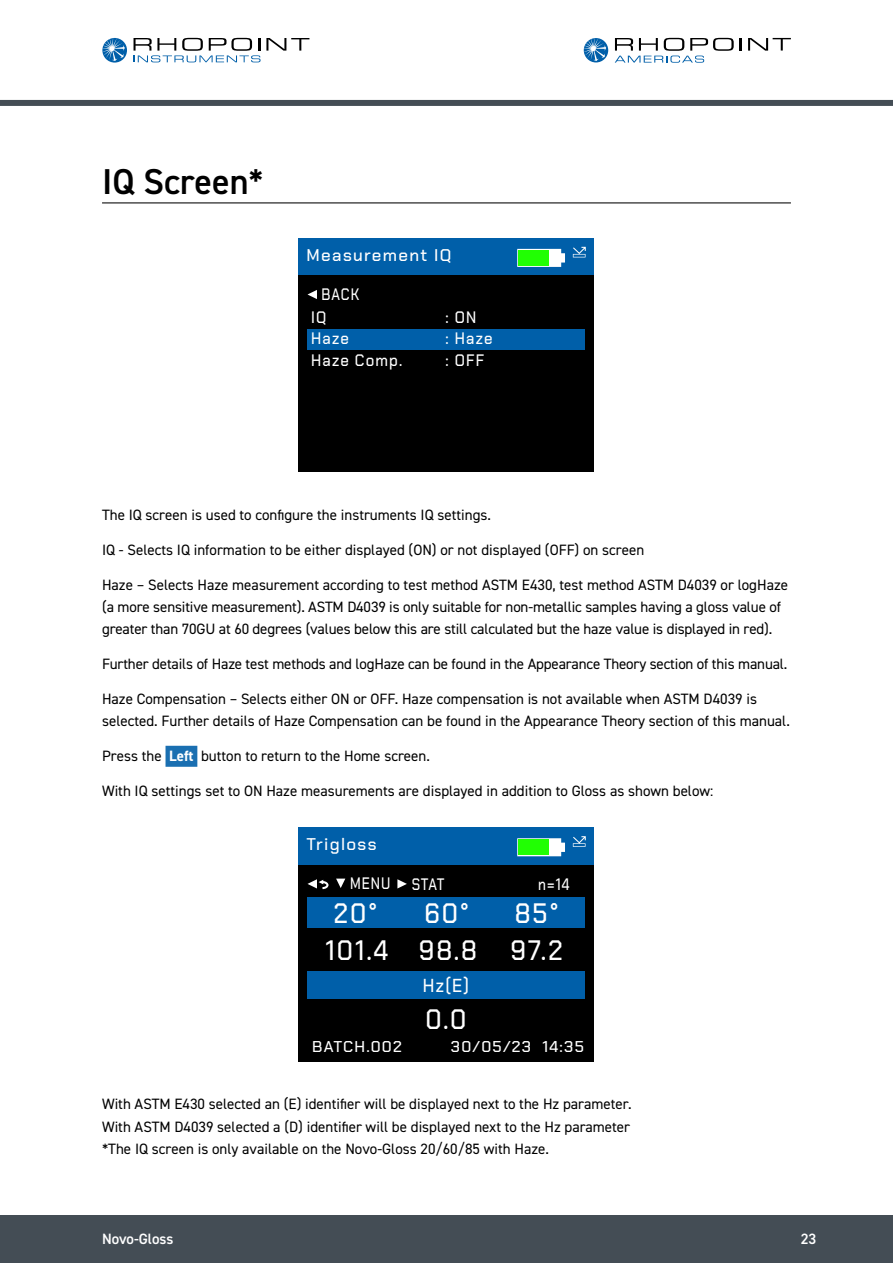
<style>
.page{position:relative;width:893px;height:1263px;background:#fff}
.page>*{position:absolute;margin:0;border:0;box-sizing:border-box;transform-origin:0 0}
.t1{font:600 36px "DIN2014";color:#000}
.t2{font:500 28.05px "Chakra Petch";letter-spacing:.08em;color:#fff;scale:.91 1}
.t3{font:500 18.75px "Chakra Petch";color:#fff;scale:.91 1}
.t4{font:500 16.95px "Chakra Petch";letter-spacing:.08em;color:#fff}
.t5{font:500 16.65px "Chakra Petch";letter-spacing:.08em;color:#fff;scale:.9 1}
.t6{font:500 16.65px/22.2px "Chakra Petch";letter-spacing:.08em;color:#fff;scale:.82 1}
.t7{font:500 15.6px "Chakra Petch";letter-spacing:.08em;color:#fff}
.t8{font:15px/22.2px "DIN2014";color:#000}
.t9{font:600 15px "DIN2014";color:#fff}
.s1{font-weight:700;color:#fff}
</style>
<div class="page">
<div style="left:0;top:100px;width:893px;height:6px;background:#444d55"></div>
<div style="left:0;top:1215px;width:893px;height:48px;background:#444d55"></div>
<svg style="left:740px;top:38px;width:2px;height:13px"></svg>
<svg style="left:748px;top:38px;width:43px;height:13px"></svg>
<div style="left:584px;top:38px;width:24px;height:24px;background:#005fa9;border-radius:50%"></div>
<svg style="left:584px;top:38px;width:22px;height:23px"></svg>
<svg style="left:615px;top:38px;width:119px;height:25px"></svg>
<svg style="left:102px;top:38px;width:25px;height:25px"></svg>
<svg style="left:133px;top:38px;width:176px;height:24px"></svg>
<svg style="left:102px;top:38px;width:23px;height:23px"></svg>
<hr style="left:102px;top:202px;width:689px;height:1px;background:#000">
<div style="left:166px;top:746px;width:31px;height:21px;background:#1a6fb1"></div>
<div style="left:299px;top:238px;width:295px;height:37px;background:#005fa9"></div>
<div style="left:299px;top:280px;width:295px;height:192px;background:#000"></div>
<div style="left:299px;top:275px;width:295px;height:5px;background:#000"></div>
<div style="left:307px;top:329px;width:278px;height:21px;background:#005fa9"></div>
<svg style="left:307px;top:290px;width:10px;height:9px"></svg>
<svg style="left:517px;top:249px;width:48px;height:18px"></svg>
<div style="left:519px;top:250px;width:30px;height:16px;background:#21ff03"></div>
<svg style="left:573px;top:247px;width:13px;height:10px"></svg>
<div style="left:299px;top:827px;width:295px;height:38px;background:#005fa9"></div>
<div style="left:299px;top:870px;width:295px;height:191px;background:#000"></div>
<div style="left:299px;top:865px;width:295px;height:5px;background:#000"></div>
<div style="left:307px;top:897px;width:278px;height:30px;background:#005fa9"></div>
<div style="left:308px;top:971px;width:277px;height:28px;background:#005fa9"></div>
<svg style="left:517px;top:838px;width:48px;height:18px"></svg>
<div style="left:519px;top:840px;width:30px;height:15px;background:#21ff03"></div>
<svg style="left:573px;top:836px;width:13px;height:11px"></svg>
<svg style="left:336px;top:878px;width:9px;height:10px"></svg>
<svg style="left:397px;top:879px;width:10px;height:9px"></svg>
<svg style="left:307px;top:879px;width:21px;height:10px"></svg>
<h1 class="t1" style="left:102px;top:165px;width:163px">IQ Screen*</h1>
<p class="t4" style="left:307px;top:248px;width:146px">Measurement IQ</p>
<p class="t6" style="left:311px;top:285px;width:60px;text-indent:10px">BACK<br>IQ</p>
<p class="t5" style="left:445px;top:311px;width:36px">: ON</p>
<p class="t5" style="left:311px;top:333px;width:43px">Haze</p>
<p class="t5" style="left:445px;top:333px;width:54px">: Haze</p>
<p class="t5" style="left:311px;top:354px;width:103px">Haze Comp.</p>
<p class="t5" style="left:445px;top:354px;width:44px">: OFF</p>
<p class="t8" style="left:102px;top:504px;width:390px">The IQ screen is used to configure the instruments IQ settings.</p>
<p class="t8" style="left:102px;top:539px;width:544px">IQ - Selects IQ information to be either displayed (ON) or not displayed (OFF) on screen</p>
<p class="t8" style="left:102px;top:574px;width:687px">Haze – Selects Haze measurement according to test method ASTM E430, test method ASTM D4039 or logHaze (a more sensitive measurement). ASTM D4039 is only suitable for non-metallic samples having a gloss value of greater than 70GU at 60 degrees (values below this are still calculated but the haze value is displayed in red).</p>
<p class="t8" style="left:102px;top:653px;width:687px">Further details of Haze test methods and logHaze can be found in the Appearance Theory section of this manual.</p>
<p class="t8" style="left:102px;top:688px;width:689px">Haze Compensation – Selects either ON or OFF. Haze compensation is not available when ASTM D4039 is selected. Further details of Haze Compensation can be found in the Appearance Theory section of this manual.</p>
<p class="t8" style="left:102px;top:745px;width:329px">Press the <span class="s1">Left</span> button to return to the Home screen.</p>
<p class="t8" style="left:102px;top:780px;width:613px">With IQ settings set to ON Haze measurements are displayed in addition to Gloss as shown below:</p>
<p class="t4" style="left:307px;top:836px;width:71px">Trigloss</p>
<p class="t6" style="left:538px;top:874px;width:40px">n=14</p>
<h2 class="t2" style="left:334px;top:900px;width:49px">20°</h2>
<h2 class="t2" style="left:424px;top:900px;width:50px">60°</h2>
<h2 class="t2" style="left:515px;top:900px;width:50px">85°</h2>
<h2 class="t2" style="left:325px;top:937px;width:70px">101.4</h2>
<h2 class="t2" style="left:510px;top:937px;width:59px">97.2</h2>
<p class="t6" style="left:350px;top:873px;width:51px">MENU</p>
<p class="t6" style="left:412px;top:874px;width:42px">STAT</p>
<h2 class="t2" style="left:419px;top:937px;width:65px">98.8</h2>
<p class="t3" style="left:423px;top:977px;width:52px">Hz(E)</p>
<h2 class="t2" style="left:425px;top:1006px;width:47px">0.0</h2>
<p class="t7" style="left:312px;top:1039px;width:91px">BATCH.002</p>
<p class="t7" style="left:451px;top:1039px;width:134px">30/05/23 14:35</p>
<p class="t8" style="left:102px;top:1093px;width:531px;text-align:justify">With ASTM E430 selected an (E) identifier will be displayed next to the Hz parameter.<br>With ASTM D4039 selected a (D) identifier will be displayed next to the Hz parameter *The IQ screen is only available on the Novo-Gloss 20/60/85 with Haze.</p>
<p class="t9" style="left:102px;top:1230px;width:73px">Novo-Gloss</p>
<p class="t9" style="left:801px;top:1230px;width:17px">23</p>
</div>
